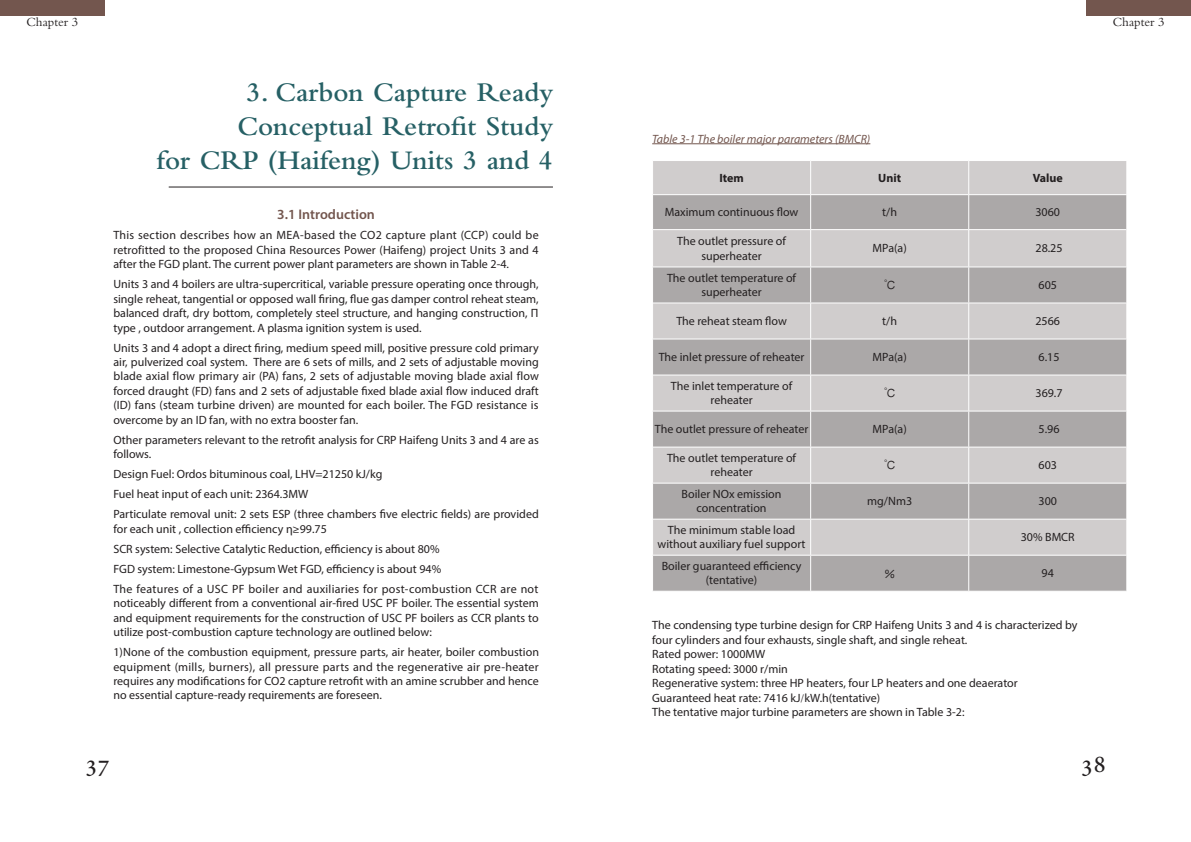
<style>
.page{position:relative;width:1191px;height:842px;background:#fff}
.page>*{position:absolute;margin:0;border:0;box-sizing:border-box;transform-origin:0 0}
.t1{font:600 28px/33.6px "Bembo Std";color:#266065;text-align:right}
.t2{font:25px "Adobe Hebrew";color:#231f20}
.t3{font:600 14px "Myriad Pro";color:#73564e}
.t4{font:13px "Bembo Std";color:#231f20}
.t5{font:12px/14.4px "Myriad Pro";color:#231f20;text-align:center}
.t6{font:italic 12px "Myriad Pro";color:#73564e}
.t7{font:700 12px "Myriad Pro";color:#231f20}
.t8{font:12px "Sim Hei";color:#231f20}
.s1{font-family:"Adobe Song Std";font-weight:300}
</style>
<div class="page">
<hr style="left:169px;top:187px;width:384px;height:1px;background:#231f20">
<div style="left:653px;top:161px;width:473px;height:33px;background:#d0cdcd"></div>
<svg style="left:653px;top:195px;width:473px;height:396px;background:#bcb9b9"></svg>
<hr style="left:810px;top:161px;width:1px;height:33px;background:#fff">
<hr style="left:810px;top:195px;width:1px;height:34px;background:#fff">
<hr style="left:810px;top:230px;width:1px;height:37px;background:#fff">
<hr style="left:652px;top:267px;width:158px;height:1px;background:#fff">
<hr style="left:810px;top:267px;width:158px;height:1px;background:#fff">
<hr style="left:810px;top:267px;width:1px;height:36px;background:#fff">
<hr style="left:968px;top:267px;width:159px;height:1px;background:#fff">
<hr style="left:810px;top:303px;width:1px;height:36px;background:#fff">
<hr style="left:652px;top:339px;width:158px;height:1px;background:#fff">
<hr style="left:810px;top:339px;width:158px;height:1px;background:#fff">
<hr style="left:810px;top:339px;width:1px;height:36px;background:#fff">
<hr style="left:968px;top:339px;width:159px;height:1px;background:#fff">
<hr style="left:810px;top:375px;width:1px;height:36px;background:#fff">
<hr style="left:652px;top:411px;width:158px;height:1px;background:#fff">
<hr style="left:810px;top:411px;width:158px;height:1px;background:#fff">
<hr style="left:810px;top:411px;width:1px;height:36px;background:#fff">
<hr style="left:968px;top:411px;width:159px;height:1px;background:#fff">
<hr style="left:810px;top:447px;width:1px;height:36px;background:#fff">
<hr style="left:652px;top:483px;width:158px;height:1px;background:#fff">
<hr style="left:810px;top:483px;width:158px;height:1px;background:#fff">
<hr style="left:810px;top:483px;width:1px;height:36px;background:#fff">
<hr style="left:968px;top:483px;width:159px;height:1px;background:#fff">
<hr style="left:810px;top:519px;width:1px;height:36px;background:#fff">
<hr style="left:652px;top:555px;width:158px;height:1px;background:#fff">
<hr style="left:810px;top:555px;width:158px;height:1px;background:#fff">
<hr style="left:810px;top:555px;width:1px;height:36px;background:#fff">
<hr style="left:968px;top:555px;width:159px;height:1px;background:#fff">
<hr style="left:968px;top:161px;width:1px;height:33px;background:#fff">
<hr style="left:968px;top:195px;width:1px;height:34px;background:#fff">
<hr style="left:653px;top:229px;width:157px;height:1px;background:#fff">
<hr style="left:810px;top:229px;width:158px;height:1px;background:#fff">
<hr style="left:968px;top:229px;width:158px;height:1px;background:#fff">
<hr style="left:968px;top:230px;width:1px;height:37px;background:#fff">
<hr style="left:968px;top:267px;width:1px;height:36px;background:#fff">
<hr style="left:653px;top:303px;width:157px;height:1px;background:#fff">
<hr style="left:810px;top:303px;width:158px;height:1px;background:#fff">
<hr style="left:968px;top:303px;width:158px;height:1px;background:#fff">
<hr style="left:968px;top:303px;width:1px;height:36px;background:#fff">
<hr style="left:968px;top:339px;width:1px;height:36px;background:#fff">
<hr style="left:653px;top:375px;width:157px;height:1px;background:#fff">
<hr style="left:810px;top:375px;width:158px;height:1px;background:#fff">
<hr style="left:968px;top:375px;width:158px;height:1px;background:#fff">
<hr style="left:968px;top:375px;width:1px;height:36px;background:#fff">
<hr style="left:968px;top:411px;width:1px;height:36px;background:#fff">
<hr style="left:653px;top:447px;width:157px;height:1px;background:#fff">
<hr style="left:810px;top:447px;width:158px;height:1px;background:#fff">
<hr style="left:968px;top:447px;width:158px;height:1px;background:#fff">
<hr style="left:968px;top:447px;width:1px;height:36px;background:#fff">
<hr style="left:968px;top:483px;width:1px;height:36px;background:#fff">
<hr style="left:653px;top:519px;width:157px;height:1px;background:#fff">
<hr style="left:810px;top:519px;width:158px;height:1px;background:#fff">
<hr style="left:968px;top:519px;width:158px;height:1px;background:#fff">
<hr style="left:968px;top:519px;width:1px;height:36px;background:#fff">
<hr style="left:968px;top:555px;width:1px;height:36px;background:#fff">
<hr style="left:652px;top:143px;width:218px;height:1px;background:#73564e">
<div style="left:0;top:0;width:105px;height:16px;background:#73564e"></div>
<div style="left:1086px;top:0;width:105px;height:15px;background:#73564e"></div>
<p class="t4" style="left:26px;top:15px;width:53px">Chapter 3</p>
<p class="t4" style="left:1112px;top:14px;width:53px">Chapter 3</p>
<h1 class="t1" style="left:156px;top:76px;width:398px">3. Carbon Capture Ready<br>Conceptual Retrofit Study<br>for CRP (Haifeng) Units 3 and 4</h1>
<p class="t3" style="left:277px;top:205px;width:99px">3.1 Introduction</p>
<p class="t5" style="left:113px;top:228px;width:427px;text-align:justify">This section describes how an MEA-based the CO2 capture plant (CCP) could be retrofitted to the proposed China Resources Power (Haifeng) project Units 3 and 4 after the FGD plant. The current power plant parameters are shown in Table 2-4.</p>
<p class="t5" style="left:113px;top:277px;width:427px;text-align:justify">Units 3 and 4 boilers are ultra-supercritical, variable pressure operating once through, single reheat, tangential or opposed wall firing, flue gas damper control reheat steam, balanced draft, dry bottom, completely steel structure, and hanging construction, Π type , outdoor arrangement. A plasma ignition system is used.</p>
<p class="t5" style="left:113px;top:340px;width:427px;text-align:justify">Units 3 and 4 adopt a direct firing, medium speed mill, positive pressure cold primary air, pulverized coal system. There are 6 sets of mills, and 2 sets of adjustable moving blade axial flow primary air (PA) fans, 2 sets of adjustable moving blade axial flow forced draught (FD) fans and 2 sets of adjustable fixed blade axial flow induced draft (ID) fans (steam turbine driven) are mounted for each boiler. The FGD resistance is overcome by an ID fan, with no extra booster fan.</p>
<p class="t5" style="left:113px;top:432px;width:427px;text-align:left">Other parameters relevant to the retrofit analysis for CRP Haifeng Units 3 and 4 are as follows.</p>
<p class="t5" style="left:113px;top:464px;width:427px;line-height:20.1px;text-align:left">Design Fuel: Ordos bituminous coal, LHV=21250 kJ/kg<br>Fuel heat input of each unit: 2364.3MW<br>Particulate removal unit: 2 sets ESP (three chambers five electric fields) are provided</p>
<p class="t5" style="left:113px;top:518px;width:426px;line-height:20.1px;text-align:left">for each unit , collection efficiency η≥99.75％<br>SCR system: Selective Catalytic Reduction, efficiency is about 80%<br>FGD system: Limestone-Gypsum Wet FGD, efficiency is about 94%<br>The features of a USC PF boiler and auxiliaries for post-combustion CCR are not</p>
<p class="t5" style="left:113px;top:596px;width:427px;text-align:justify">noticeably different from a conventional air-fired USC PF boiler. The essential system and equipment requirements for the construction of USC PF boilers as CCR plants to utilize post-combustion capture technology are outlined below:</p>
<p class="t5" style="left:113px;top:645px;width:427px;text-align:justify">1)None of the combustion equipment, pressure parts, air heater, boiler combustion equipment (mills, burners), all pressure parts and the regenerative air pre-heater requires any modifications for CO2 capture retrofit with an amine scrubber and hence no essential capture-ready requirements are foreseen.</p>
<p class="t6" style="left:652px;top:131px;width:220px">Table 3-1 The boiler major parameters (BMCR)</p>
<p class="t7" style="left:719px;top:170px;width:26px">Item</p>
<p class="t7" style="left:878px;top:170px;width:24px">Unit</p>
<p class="t7" style="left:1032px;top:170px;width:32px">Value</p>
<p class="t5" style="left:664px;top:205px;width:135px">Maximum continuous flow</p>
<p class="t5" style="left:882px;top:205px;width:16px">t/h</p>
<p class="t5" style="left:1035px;top:205px;width:26px">3060</p>
<p class="t5" style="left:677px;top:234px;width:110px">The outlet pressure of superheater</p>
<p class="t5" style="left:872px;top:241px;width:36px">MPa(a)</p>
<p class="t5" style="left:1035px;top:241px;width:29px">28.25</p>
<p class="t5" style="left:667px;top:270px;width:131px">The outlet temperature of superheater</p>
<p class="t8" style="left:883px;top:279px;width:13px">℃</p>
<p class="t5" style="left:1038px;top:278px;width:20px">605</p>
<p class="t5" style="left:676px;top:314px;width:112px">The reheat steam flow</p>
<p class="t5" style="left:882px;top:314px;width:16px">t/h</p>
<p class="t5" style="left:1035px;top:314px;width:26px">2566</p>
<p class="t5" style="left:658px;top:350px;width:147px">The inlet pressure of reheater</p>
<p class="t5" style="left:872px;top:350px;width:36px">MPa(a)</p>
<p class="t5" style="left:1038px;top:350px;width:22px">6.15</p>
<p class="t5" style="left:671px;top:378px;width:123px">The inlet temperature of reheater</p>
<p class="t8" style="left:883px;top:387px;width:13px">℃</p>
<p class="t5" style="left:1035px;top:386px;width:29px">369.7</p>
<p class="t5" style="left:655px;top:422px;width:155px">The outlet pressure of reheater</p>
<p class="t5" style="left:872px;top:422px;width:36px">MPa(a)</p>
<p class="t5" style="left:1038px;top:422px;width:22px">5.96</p>
<p class="t5" style="left:667px;top:450px;width:131px">The outlet temperature of reheater</p>
<p class="t8" style="left:883px;top:459px;width:13px">℃</p>
<p class="t5" style="left:1038px;top:458px;width:20px">603</p>
<p class="t5" style="left:681px;top:487px;width:101px">Boiler NOx emission concentration</p>
<p class="t5" style="left:867px;top:494px;width:47px">mg/Nm3</p>
<p class="t5" style="left:1038px;top:494px;width:20px">300</p>
<p class="t5" style="left:657px;top:523px;width:149px">The minimum stable load without auxiliary fuel support</p>
<p class="t5" style="left:1020px;top:530px;width:55px">30% BMCR</p>
<p class="t5" style="left:661px;top:559px;width:141px">Boiler guaranteed efficiency (tentative)</p>
<p class="t8" style="left:883px;top:567px;width:13px">％</p>
<p class="t5" style="left:1041px;top:566px;width:14px">94</p>
<p class="t5" style="left:652px;top:618px;width:427px;text-align:left">The condensing type turbine design for CRP Haifeng Units 3 and 4 is characterized by four cylinders and four exhausts, single shaft, and single reheat.<br>Rated power: 1000MW<br>Rotating speed: 3000 r/min<br>Regenerative system: three HP heaters, four LP heaters and one deaerator Guaranteed heat rate: 7416 kJ<span class="s1">/</span>kW.h(tentative)<br>The tentative major turbine parameters are shown in Table 3-2:</p>
<h2 class="t2" style="left:85px;top:749px;width:27px">37</h2>
<h2 class="t2" style="left:1080px;top:749px;width:27px">38</h2>
</div>
